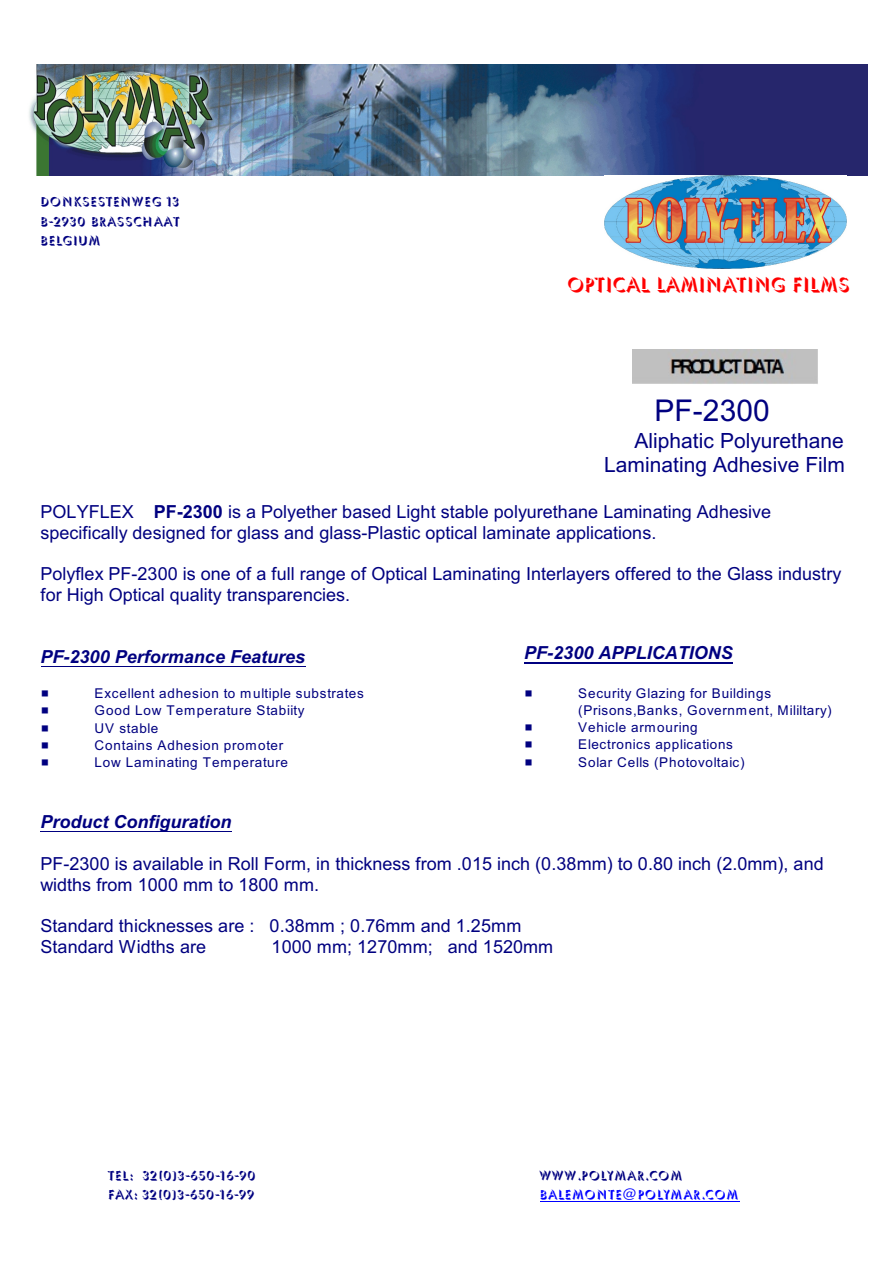
<style>
.page{position:relative;width:893px;height:1263px;background:#fff}
.page>*{position:absolute;margin:0;border:0;box-sizing:border-box;transform-origin:0 0}
.t1{font:30px "Arial";letter-spacing:.005em;color:#000080}
.t2{font:21px/24.3px "Arial";color:#000080;text-align:right}
.t3{font:21px "Umbra BT";letter-spacing:.01em;color:#f00}
.t4{font:18px/20.7px "Arial";color:#000080}
.t5{font:italic 700 18px "Arial";color:#000080}
.t6{font:13.5px/17.1px "Arial";letter-spacing:.055em;color:#000080}
.t7{font:13.5px/19.2px "Umbra BT";letter-spacing:.06em;color:#000080;text-align:justify}
.t8{font:13.5px "Umbra BT";letter-spacing:.065em;color:#00f}
.s1{font-weight:700}
</style>
<div class="page">
<img style="left:29px;top:65px;width:838px;height:111px">
<hr style="left:40px;top:666px;width:265px;height:1px;background:#000080">
<hr style="left:40px;top:831px;width:191px;height:1px;background:#000080">
<img style="left:604px;top:176px;width:243px;height:92px">
<img style="left:633px;top:349px;width:185px;height:35px">
<hr style="left:524px;top:662px;width:209px;height:1px;background:#000080">
<hr style="left:540px;top:1201px;width:200px;height:1px;background:#00f">
<p class="t7" style="left:40px;top:192px;width:141px">DONKSESTENWEG 13<br>B-2930 BRASSCHAAT BELGIUM</p>
<p class="t3" style="left:567px;top:274px;width:284px">OPTICAL LAMINATING FILMS</p>
<h1 class="t1" style="left:655px;top:399px;width:117px">PF-2300</h1>
<p class="t2" style="left:604px;top:430px;width:242px">Aliphatic Polyurethane<br>Laminating Adhesive Film</p>
<p class="t4" style="left:40px;top:503px;width:732px">POLYFLEX <span class="s1">PF-2300</span> is a Polyether based Light stable polyurethane Laminating Adhesive specifically designed for glass and glass-Plastic optical laminate applications.</p>
<p class="t4" style="left:40px;top:565px;width:802px">Polyflex PF-2300 is one of a full range of Optical Laminating Interlayers offered to the Glass industry for High Optical quality transparencies.</p>
<p class="t5" style="left:40px;top:650px;width:266px">PF-2300 Performance Features</p>
<p class="t6" style="left:94px;top:686px;width:271px">Excellent adhesion to multiple substrates<br>Good Low Temperature Stabiity<br>UV stable<br>Contains Adhesion promoter<br>Low Laminating Temperature</p>
<p class="t5" style="left:524px;top:646px;width:210px">PF-2300 APPLICATIONS</p>
<p class="t6" style="left:578px;top:686px;width:255px">Security Glazing for Buildings (Prisons,Banks, Government, Mililtary)<br>Vehicle armouring<br>Electronics applications<br>Solar Cells (Photovoltaic)</p>
<p class="t5" style="left:40px;top:815px;width:192px">Product Configuration</p>
<p class="t4" style="left:40px;top:855px;width:785px">PF-2300 is available in Roll Form, in thickness from .015 inch (0.38mm) to 0.80 inch (2.0mm), and widths from 1000 mm to 1800 mm.</p>
<p class="t4" style="left:40px;top:917px;width:482px">Standard thicknesses are : 0.38mm ; 0.76mm and 1.25mm<br>Standard Widths are</p>
<p class="t4" style="left:272px;top:938px;width:283px">1000 mm; 1270mm; and 1520mm</p>
<p class="t7" style="left:108px;top:1166px;width:149px">TEL: 32(0)3-650-16-90</p>
<p class="t7" style="left:540px;top:1166px;width:144px">WWW.POLYMAR.COM</p>
<p class="t7" style="left:108px;top:1185px;width:148px">FAX: 32(0)3-650-16-99</p>
<p class="t8" style="left:540px;top:1188px;width:200px">BALEMONTE@POLYMAR.COM</p>
</div>
